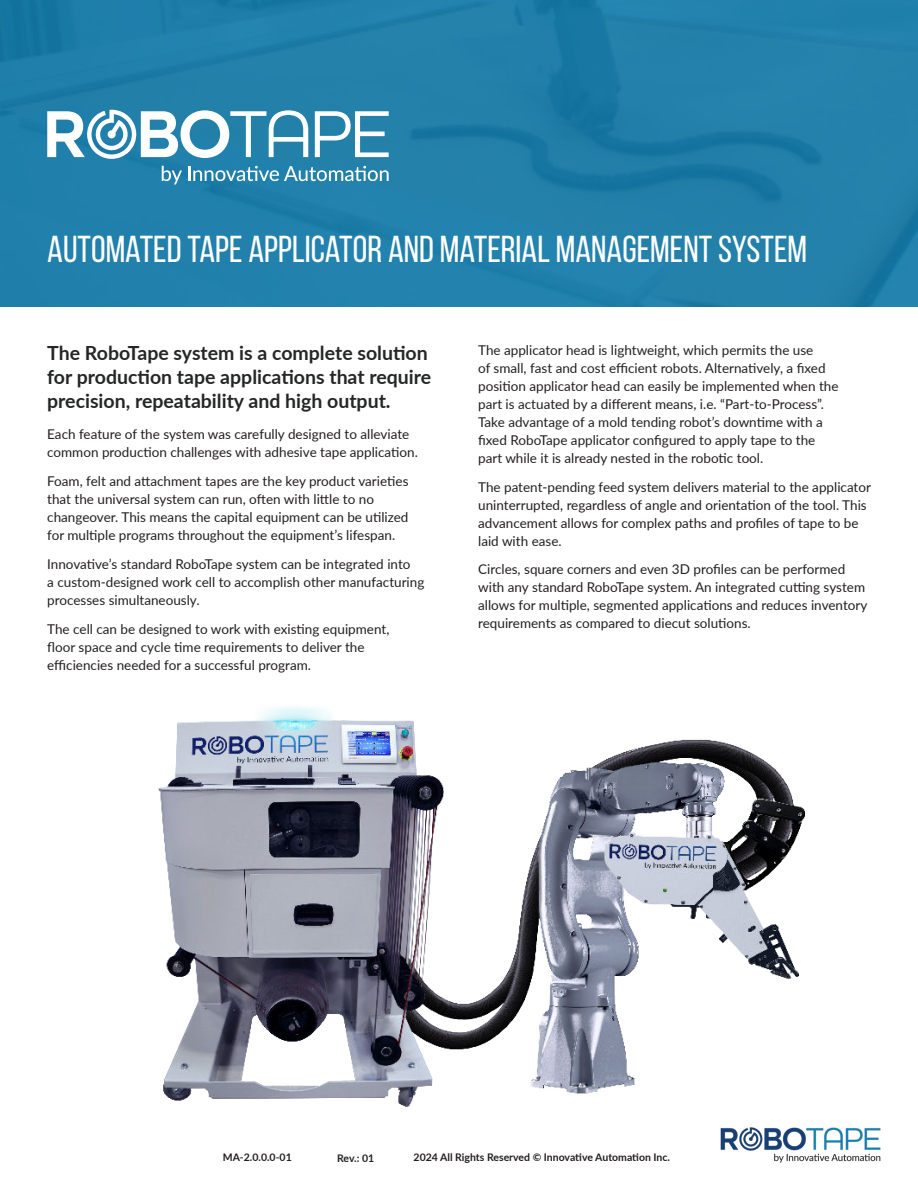
<style>
.page{position:relative;width:918px;height:1188px;background:#fff}
.page>*{position:absolute;margin:0;border:0;box-sizing:border-box;transform-origin:0 0}
.t1{font:37.5px "Bebas Neue";color:#fff}
.t2{font:700 19.5px/24px "Lato";color:#252626}
.t3{font:13.5px/18px "Lato";color:#231f20}
.t4{font:700 10.5px "Lato";color:#231f20}
</style>
<div class="page">
<div style="left:0;top:0;width:918px;height:307px;background:#2280aa"></div>
<svg style="left:162px;top:166px;width:20px;height:18px"></svg>
<svg style="left:188px;top:166px;width:201px;height:15px"></svg>
<svg style="left:47px;top:110px;width:261px;height:49px"></svg>
<svg style="left:315px;top:111px;width:74px;height:46px"></svg>
<img style="left:158px;top:707px;width:647px;height:400px">
<img style="left:720px;top:1127px;width:161px;height:36px">
<h1 class="t1" style="left:47px;top:227px;width:761px">AUTOMATED TAPE APPLICATOR AND MATERIAL MANAGEMENT SYSTEM</h1>
<h2 class="t2" style="left:47px;top:340px;width:386px">The RoboTape system is a complete solution for production tape applications that require precision, repeatability and high output.</h2>
<p class="t3" style="left:47px;top:426px;width:372px">Each feature of the system was carefully designed to alleviate common production challenges with adhesive tape application.</p>
<p class="t3" style="left:47px;top:472px;width:363px">Foam, felt and attachment tapes are the key product varieties that the universal system can run, often with little to no changeover. This means the capital equipment can be utilized for multiple programs throughout the equipment’s lifespan.</p>
<p class="t3" style="left:47px;top:554px;width:379px">Innovative’s standard RoboTape system can be integrated into<br>a custom-designed work cell to accomplish other manufacturing processes simultaneously.</p>
<p class="t3" style="left:47px;top:619px;width:344px">The cell can be designed to work with existing equipment, floor space and cycle time requirements to deliver the efficiencies needed for a successful program.</p>
<p class="t3" style="left:478px;top:340px;width:362px">The applicator head is lightweight, which permits the use<br>of small, fast and cost efficient robots. Alternatively, a fixed position applicator head can easily be implemented when the part is actuated by a different means, i.e. “Part-to-Process”.<br>Take advantage of a mold tending robot’s downtime with a fixed RoboTape applicator configured to apply tape to the part while it is already nested in the robotic tool.</p>
<p class="t3" style="left:478px;top:477px;width:394px">The patent-pending feed system delivers material to the applicator uninterrupted, regardless of angle and orientation of the tool. This advancement allows for complex paths and profiles of tape to be laid with ease.</p>
<p class="t3" style="left:478px;top:560px;width:391px">Circles, square corners and even 3D profiles can be performed with any standard RoboTape system. An integrated cutting system allows for multiple, segmented applications and reduces inventory requirements as compared to diecut solutions.</p>
<p class="t4" style="left:223px;top:1150px;width:71px">MA-2.0.0.0-01</p>
<p class="t4" style="left:337px;top:1150px;width:38px">Rev.: 01</p>
<p class="t4" style="left:414px;top:1150px;width:258px">2024 All Rights Reserved © Innovative Automation Inc.</p>
</div>
